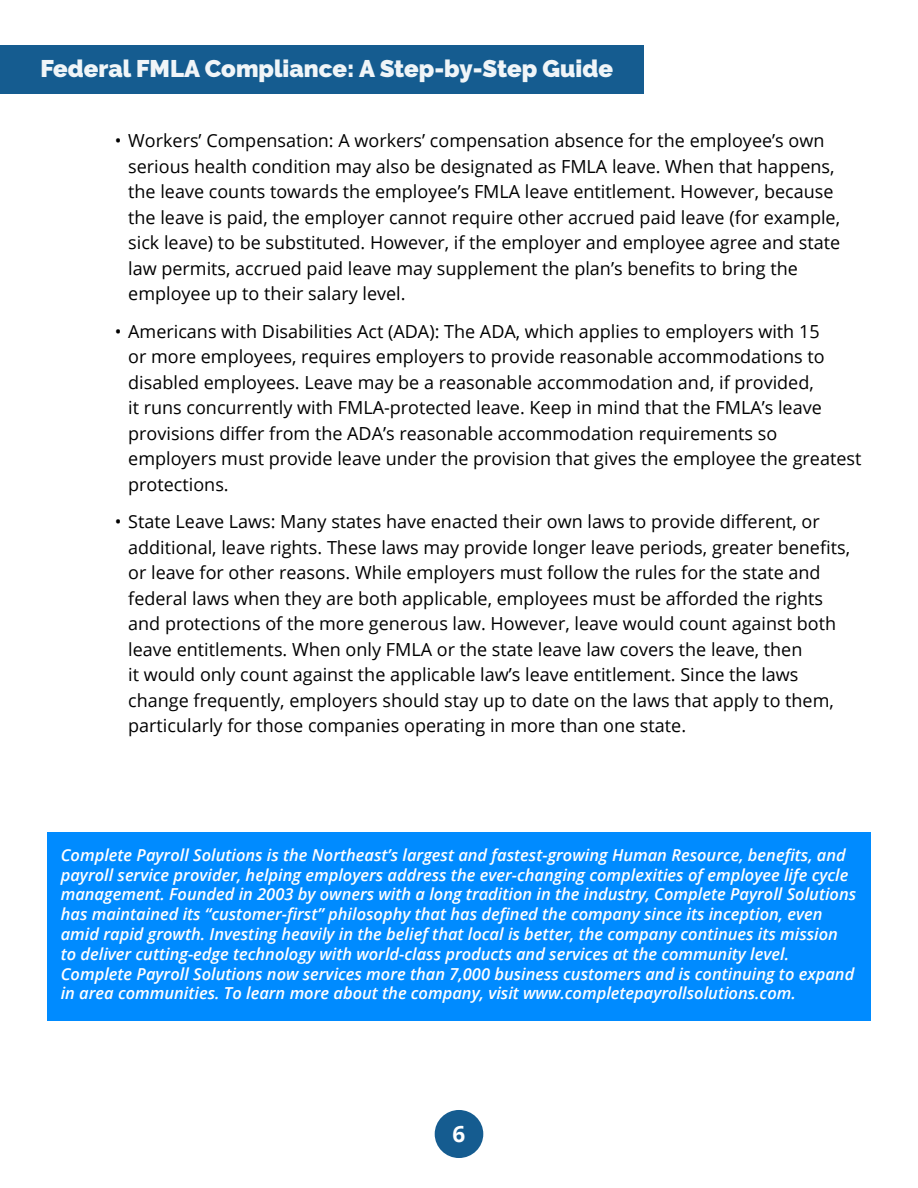
<style>
.page{position:relative;width:918px;height:1188px;background:#fff}
.page>*{position:absolute;margin:0;border:0;box-sizing:border-box;transform-origin:0 0}
.t1{font:900 24px "Raleway";color:#f0f5f8}
.t2{font:700 22.5px "Open Sans";color:#fff}
.t3{font:18px/25.5px "Open Sans";color:#000}
.t4{font:italic 600 16.5px/19.8px "Open Sans";color:#fff}
</style>
<div class="page">
<div style="left:435px;top:1110px;width:48px;height:48px;background:#155c90;border-radius:50%"></div>
<div style="left:0;top:45px;width:644px;height:48px;background:#155c90"></div>
<div style="left:47px;top:832px;width:824px;height:189px;background:#008bff"></div>
<h1 class="t1" style="left:40px;top:54px;width:574px">Federal FMLA Compliance: A Step-by-Step Guide</h1>
<p class="t3" style="left:128px;top:127px;width:713px;text-indent:-14px">• Workers’ Compensation: A workers’ compensation absence for the employee’s own serious health condition may also be designated as FMLA leave. When that happens, the leave counts towards the employee’s FMLA leave entitlement. However, because the leave is paid, the employer cannot require other accrued paid leave (for example, sick leave) to be substituted. However, if the employer and employee agree and state law permits, accrued paid leave may supplement the plan’s benefits to bring the employee up to their salary level.</p>
<p class="t3" style="left:128px;top:318px;width:735px;text-indent:-14px">• Americans with Disabilities Act (ADA): The ADA, which applies to employers with 15<br>or more employees, requires employers to provide reasonable accommodations to disabled employees. Leave may be a reasonable accommodation and, if provided,<br>it runs concurrently with FMLA-protected leave. Keep in mind that the FMLA’s leave provisions differ from the ADA’s reasonable accommodation requirements so employers must provide leave under the provision that gives the employee the greatest protections.</p>
<p class="t3" style="left:128px;top:508px;width:723px;text-indent:-14px">• State Leave Laws: Many states have enacted their own laws to provide different, or additional, leave rights. These laws may provide longer leave periods, greater benefits, or leave for other reasons. While employers must follow the rules for the state and federal laws when they are both applicable, employees must be afforded the rights and protections of the more generous law. However, leave would count against both leave entitlements. When only FMLA or the state leave law covers the leave, then<br>it would only count against the applicable law’s leave entitlement. Since the laws change frequently, employers should stay up to date on the laws that apply to them, particularly for those companies operating in more than one state.</p>
<p class="t4" style="left:61px;top:844px;width:797px">Complete Payroll Solutions is the Northeast’s largest and fastest-growing Human Resource, benefits, and payroll service provider, helping employers address the ever-changing complexities of employee life cycle management. Founded in 2003 by owners with a long tradition in the industry, Complete Payroll Solutions has maintained its “customer-first” philosophy that has defined the company since its inception, even amid rapid growth. Investing heavily in the belief that local is better, the company continues its mission to deliver cutting-edge technology with world-class products and services at the community level.<br>Complete Payroll Solutions now services more than 7,000 business customers and is continuing to expand in area communities. To learn more about the company, visit www.completepayrollsolutions.com.</p>
<p class="t2" style="left:453px;top:1118px;width:14px">6</p>
</div>
